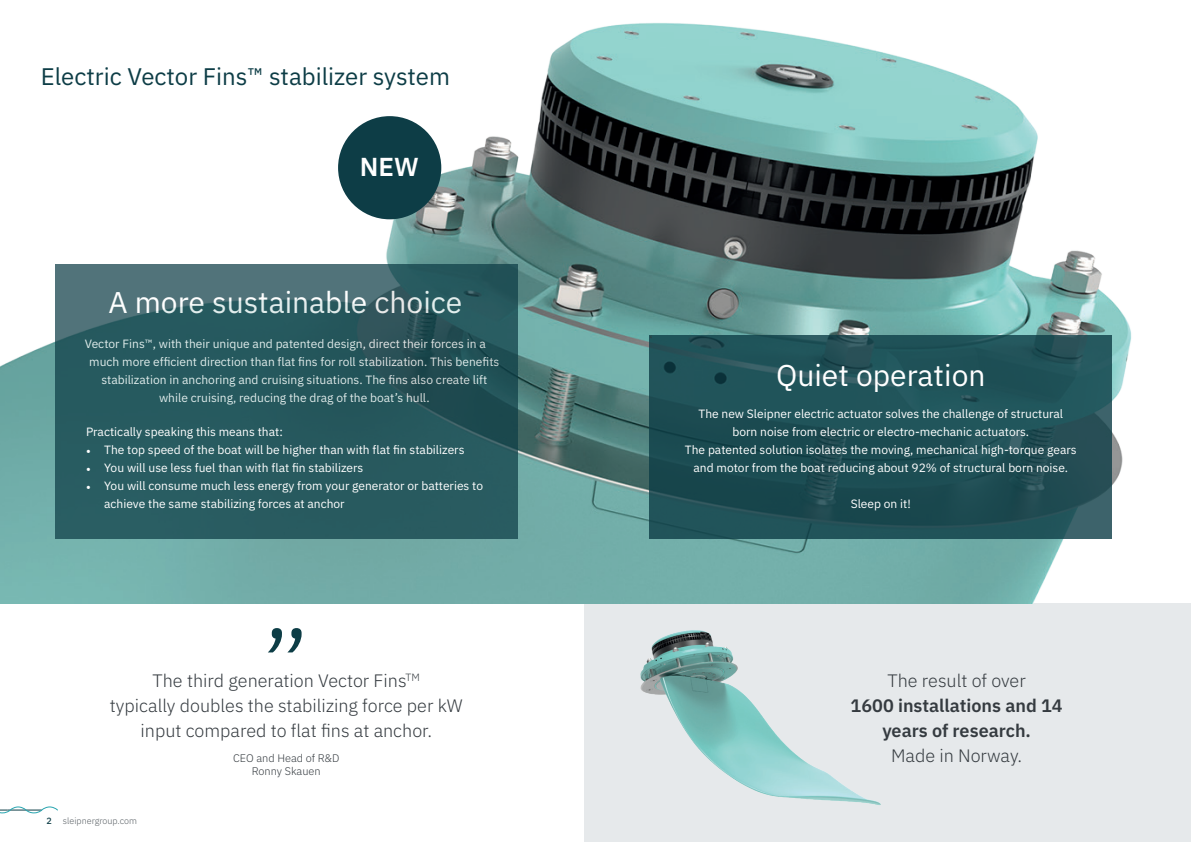
<style>
.page{position:relative;width:1191px;height:842px;background:#fff}
.page>*{position:absolute;margin:0;border:0;box-sizing:border-box;transform-origin:0 0}
.t1{font:300 106px "IBM Plex Sans";color:#0d3d46}
.t2{font:30px "IBM Plex Sans";color:#fff}
.t3{font:600 26px "IBM Plex Sans";color:#fff}
.t4{font:24px "IBM Plex Sans";color:#0d3d46}
.t5{font:300 18px/25px "IBM Plex Sans";color:#353b40;text-align:center}
.t6{font:600 18px/25px "IBM Plex Sans";color:#353b40;text-align:center}
.t7{font:12px/18px "IBM Plex Sans";color:#fff;text-align:center}
.t8{font:300 11px/13.2px "IBM Plex Sans";color:#353b40;text-align:center}
.t9{font:300 9px "IBM Plex Sans";color:#565d62}
.s1{font-family:"Minion Pro"}
.s2{font-weight:500;color:#0d3d46}
</style>
<div class="page">
<svg style="left:0;top:806px;width:58px;height:7px"></svg>
<div style="left:584px;top:604px;width:607px;height:238px;background:#e6e9eb"></div>
<img style="left:0;top:23px;width:1178px;height:581px">
<svg style="left:649px;top:335px;width:463px;height:204px;fill:#205057"></svg>
<img style="left:640px;top:630px;width:241px;height:175px">
<svg style="left:55px;top:264px;width:462px;height:275px;fill:#285a5f"></svg>
<div style="left:338px;top:116px;width:103px;height:103px;background:#0d3d46;border-radius:50%"></div>
<h3 class="t4" style="left:41px;top:58px;width:411px">Electric Vector Fins™ stabilizer system</h3>
<h3 class="t3" style="left:360px;top:146px;width:60px">NEW</h3>
<h2 class="t2" style="left:108px;top:279px;width:355px">A more sustainable choice</h2>
<p class="t7" style="left:85px;top:334px;width:402px">Vector Fins™, with their unique and patented design, direct their forces in a</p>
<p class="t7" style="left:89px;top:352px;width:411px">much more efficient direction than flat fins for roll stabilization. This benefits</p>
<p class="t7" style="left:101px;top:370px;width:387px">stabilization in anchoring and cruising situations. The fins also create lift</p>
<p class="t7" style="left:159px;top:388px;width:272px">while cruising, reducing the drag of the boat’s hull.</p>
<p class="t7" style="left:86px;top:421px;width:198px">Practically speaking this means that:</p>
<p class="t7" style="left:86px;top:439px;width:380px"><span class="s1">•</span> The top speed of the boat will be higher than with flat fin stabilizers</p>
<p class="t7" style="left:86px;top:457px;width:279px"><span class="s1">•</span> You will use less fuel than with flat fin stabilizers</p>
<p class="t7" style="left:104px;top:475px;width:380px;text-align:left;text-indent:-18px"><span class="s1">•</span> You will consume much less energy from your generator or batteries to achieve the same stabilizing forces at anchor</p>
<h1 class="t1" style="left:263px;top:590px;width:49px">”</h1>
<h3 class="t5" style="left:110px;top:666px;width:354px">The third generation Vector Fins<sup>TM<br></sup>typically doubles the stabilizing force per kW input compared to flat fins at anchor.</h3>
<p class="t8" style="left:233px;top:750px;width:108px">CEO and Head of R&amp;D<br>Ronny Skauen</p>
<p class="t9" style="left:46px;top:814px;width:92px"><span class="s2">2</span> sleipnergroup.com</p>
<h2 class="t2" style="left:776px;top:353px;width:211px">Quiet operation</h2>
<p class="t7" style="left:685px;top:404px;width:393px">The new Sleipner electric actuator solves the challenge of structural born noise from electric or electro-mechanic actuators.<br>The patented solution isolates the moving, mechanical high-torque gears and motor from the boat reducing about 92% of structural born noise.</p>
<p class="t7" style="left:850px;top:494px;width:62px">Sleep on it!</p>
<h3 class="t5" style="left:887px;top:666px;width:140px">The result of over</h3>
<h3 class="t6" style="left:850px;top:691px;width:214px">1600 installations and 14 years of research.</h3>
<h3 class="t5" style="left:891px;top:741px;width:133px">Made in Norway.</h3>
</div>
